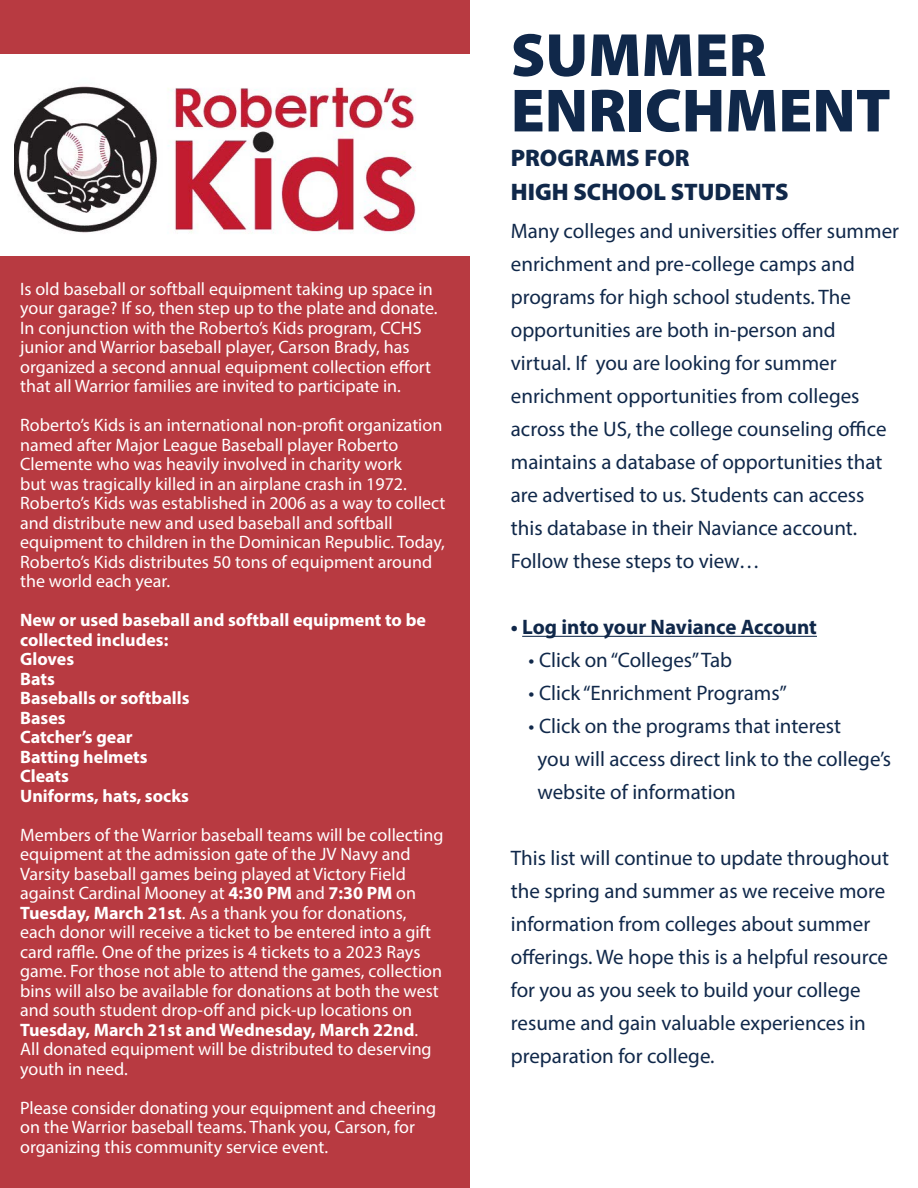
<style>
.page{position:relative;width:918px;height:1188px;background:#fff}
.page>*{position:absolute;margin:0;border:0;box-sizing:border-box;transform-origin:0 0}
.t1{font:900 61.5px/55.5px "Myriad Pro";color:#10284a}
.t2{font:900 24px/34.5px "Myriad Pro";color:#10284a}
.t3{font:21px/33px "Myriad Pro";color:#10284a}
.t4{font:700 21px "Myriad Pro";color:#10284a}
.t5{font:18px/19.5px "Myriad Pro";color:#fff}
.t6{font:700 18px/19.5px "Myriad Pro";color:#fff}
.s1{font-weight:700}
</style>
<div class="page">
<div style="left:0;top:256px;width:470px;height:932px;background:#b83a41"></div>
<div style="left:0;top:0;width:470px;height:54px;background:#b83a41"></div>
<img style="left:15px;top:86px;width:401px;height:147px">
<hr style="left:522px;top:636px;width:295px;height:1px;background:#10284a">
<p class="t5" style="left:20px;top:279px;width:419px">Is old baseball or softball equipment taking up space in your garage? If so, then step up to the plate and donate.<br>In conjunction with the Roberto’s Kids program, CCHS junior and Warrior baseball player, Carson Brady, has organized a second annual equipment collection effort that all Warrior families are invited to participate in.</p>
<p class="t5" style="left:20px;top:415px;width:427px">Roberto’s Kids is an international non-profit organization named after Major League Baseball player Roberto Clemente who was heavily involved in charity work<br>but was tragically killed in an airplane crash in 1972.<br>Roberto’s Kids was established in 2006 as a way to collect and distribute new and used baseball and softball equipment to children in the Dominican Republic. Today, Roberto’s Kids distributes 50 tons of equipment around the world each year.</p>
<p class="t6" style="left:20px;top:610px;width:407px">New or used baseball and softball equipment to be collected includes:<br>Gloves<br>Bats<br>Baseballs or softballs<br>Bases<br>Catcher’s gear<br>Batting helmets<br>Cleats<br>Uniforms, hats, socks</p>
<p class="t5" style="left:20px;top:825px;width:425px">Members of the Warrior baseball teams will be collecting equipment at the admission gate of the JV Navy and Varsity baseball games being played at Victory Field against Cardinal Mooney at <span class="s1">4:30 PM</span> and <span class="s1">7:30 PM</span> on <span class="s1">Tuesday, March 21st</span>. As a thank you for donations, each donor will receive a ticket to be entered into a gift card raffle. One of the prizes is 4 tickets to a 2023 Rays game. For those not able to attend the games, collection bins will also be available for donations at both the west and south student drop-off and pick-up locations on <span class="s1">Tuesday, March 21st and Wednesday, March 22nd</span>.<br>All donated equipment will be distributed to deserving youth in need.</p>
<p class="t5" style="left:20px;top:1097px;width:418px">Please consider donating your equipment and cheering on the Warrior baseball teams. Thank you, Carson, for organizing this community service event.</p>
<h1 class="t1" style="left:511px;top:25px;width:381px">SUMMER<br>ENRICHMENT</h1>
<h2 class="t2" style="left:511px;top:140px;width:279px">PROGRAMS FOR<br>HIGH SCHOOL STUDENTS</h2>
<p class="t3" style="left:511px;top:214px;width:390px">Many colleges and universities offer summer enrichment and pre-college camps and programs for high school students. The opportunities are both in-person and virtual. If you are looking for summer enrichment opportunities from colleges across the US, the college counseling office maintains a database of opportunities that are advertised to us. Students can access this database in their Naviance account.<br>Follow these steps to view…</p>
<p class="t4" style="left:511px;top:613px;width:308px">• Log into your Naviance Account</p>
<p class="t3" style="left:529px;top:643px;width:205px">• Click on “Colleges” Tab</p>
<p class="t3" style="left:529px;top:676px;width:260px">• Click “Enrichment Programs”</p>
<p class="t3" style="left:538px;top:709px;width:355px;text-indent:-9px">• Click on the programs that interest<br>you will access direct link to the college’s website of information</p>
<p class="t3" style="left:511px;top:841px;width:380px">This list will continue to update throughout the spring and summer as we receive more information from colleges about summer offerings. We hope this is a helpful resource for you as you seek to build your college resume and gain valuable experiences in preparation for college.</p>
</div>
